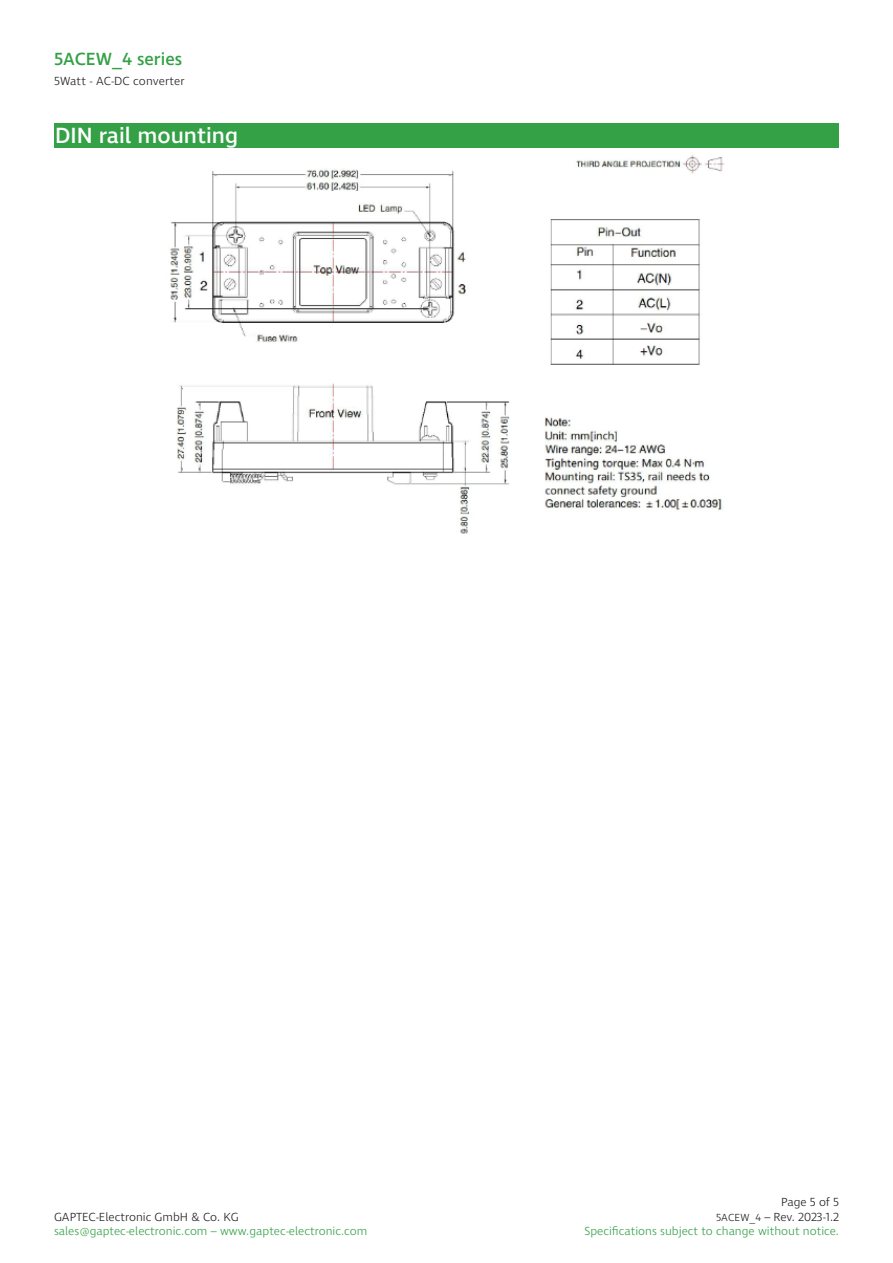
<style>
.page{position:relative;width:893px;height:1263px;background:#fff}
.page>*{position:absolute;margin:0;border:0;box-sizing:border-box;transform-origin:0 0}
.t1{font:500 22.5px "Ingra";color:#fff}
.t2{font:500 18px "Ingra";color:#34a147}
.t3{font:300 12px/14.4px "Ingra";color:#34a147;text-align:right}
.t4{font:300 12px "Ingra";color:#231f20}
.s1{color:#231f20}
.s2{font-size:10.5px;color:#231f20}
</style>
<div class="page">
<div style="left:54px;top:123px;width:785px;height:25px;background:#34a147"></div>
<img style="left:170px;top:155px;width:555px;height:379px">
<h2 class="t2" style="left:54px;top:48px;width:130px">5ACEW_4 series</h2>
<p class="t4" style="left:54px;top:74px;width:132px">5Watt - AC-DC converter</p>
<p class="t1" style="left:55px;top:122px;width:184px">DIN rail mounting</p>
<p class="t4" style="left:54px;top:1209px;width:186px">GAPTEC-Electronic GmbH &amp; Co. KG</p>
<p class="t3" style="left:54px;top:1224px;width:315px">sales@gaptec-electronic.com – www.gaptec-electronic.com</p>
<p class="t3" style="left:585px;top:1195px;width:256px"><span class="s1">Page 5 of 5<br></span><span class="s2">5ACEW_4</span> <span class="s1">– Rev. 2023-1.2<br></span>Specifications subject to change without notice.</p>
</div>
